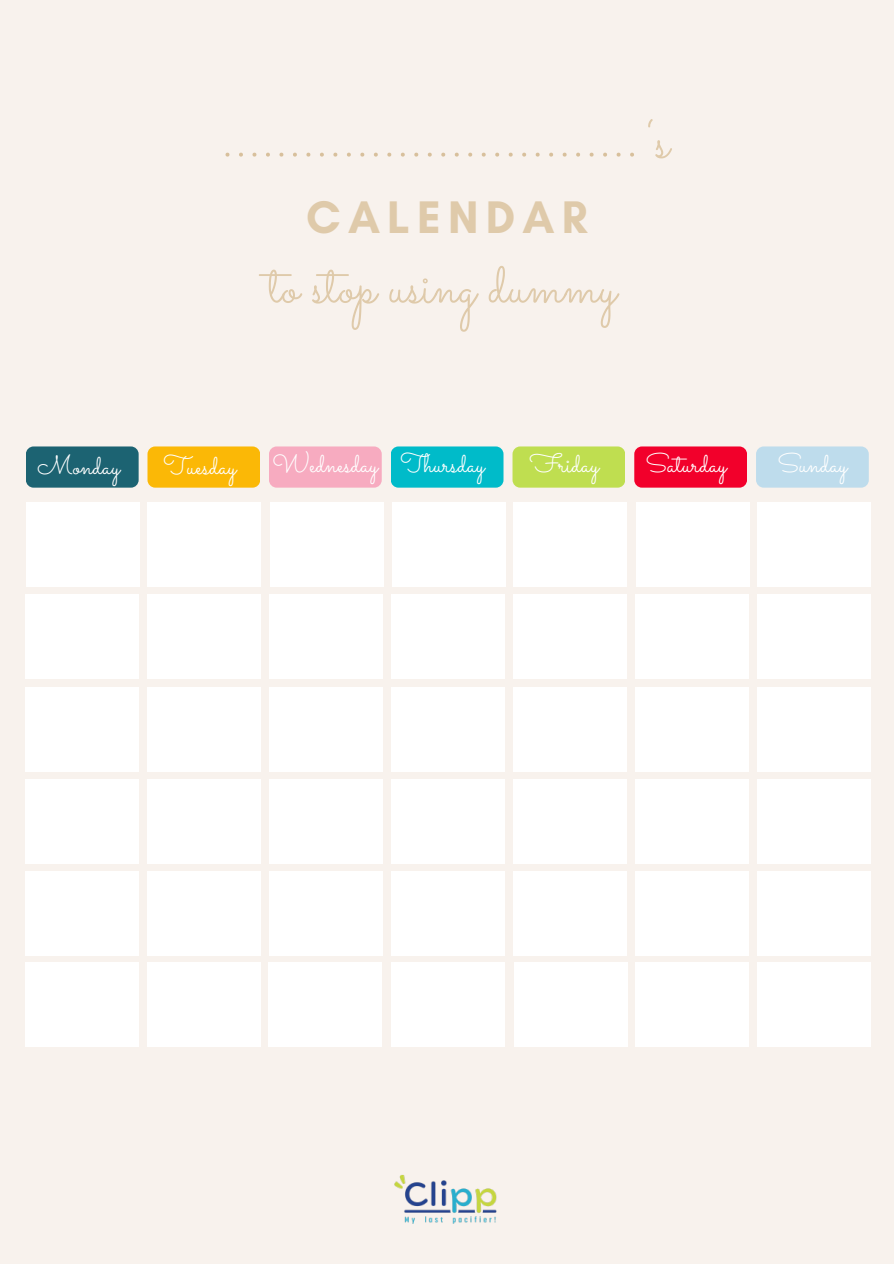
<style>
.page{position:relative;width:894px;height:1264px;background:#fff}
.page>*{position:absolute;margin:0;border:0;box-sizing:border-box;transform-origin:0 0}
.t1{font:75px "Sacramento";color:#d8c09c}
.t2{font:55.65px "Sacramento";color:#dfcaaa}
.t3{font:700 46.5px "Glacial Indifference";letter-spacing:.155em;color:#dfcaaa}
.t4{font:26.4px "Sacramento";color:#fff}
.s1{font-size:55.65px;color:#dfcaaa}
</style>
<div class="page">
<div style="left:0;top:0;width:893px;height:1263px;background:#f8f2ed"></div>
<div style="left:25px;top:594px;width:113px;height:85px;background:#fff"></div>
<div style="left:25px;top:687px;width:113px;height:84px;background:#fff"></div>
<div style="left:25px;top:779px;width:113px;height:84px;background:#fff"></div>
<div style="left:25px;top:871px;width:113px;height:84px;background:#fff"></div>
<div style="left:147px;top:594px;width:114px;height:85px;background:#fff"></div>
<div style="left:147px;top:687px;width:114px;height:84px;background:#fff"></div>
<div style="left:147px;top:779px;width:114px;height:84px;background:#fff"></div>
<div style="left:147px;top:871px;width:114px;height:84px;background:#fff"></div>
<div style="left:269px;top:594px;width:113px;height:85px;background:#fff"></div>
<div style="left:269px;top:687px;width:113px;height:84px;background:#fff"></div>
<div style="left:269px;top:779px;width:113px;height:84px;background:#fff"></div>
<div style="left:269px;top:871px;width:113px;height:84px;background:#fff"></div>
<div style="left:391px;top:594px;width:113px;height:85px;background:#fff"></div>
<div style="left:391px;top:687px;width:113px;height:84px;background:#fff"></div>
<div style="left:391px;top:779px;width:113px;height:84px;background:#fff"></div>
<div style="left:391px;top:871px;width:113px;height:84px;background:#fff"></div>
<div style="left:513px;top:594px;width:113px;height:85px;background:#fff"></div>
<div style="left:513px;top:687px;width:113px;height:84px;background:#fff"></div>
<div style="left:513px;top:779px;width:113px;height:84px;background:#fff"></div>
<div style="left:513px;top:871px;width:113px;height:84px;background:#fff"></div>
<div style="left:635px;top:594px;width:113px;height:85px;background:#fff"></div>
<div style="left:635px;top:687px;width:113px;height:84px;background:#fff"></div>
<div style="left:635px;top:779px;width:113px;height:84px;background:#fff"></div>
<div style="left:635px;top:871px;width:113px;height:84px;background:#fff"></div>
<div style="left:757px;top:502px;width:113px;height:85px;background:#fff"></div>
<div style="left:757px;top:594px;width:113px;height:85px;background:#fff"></div>
<div style="left:757px;top:687px;width:113px;height:84px;background:#fff"></div>
<div style="left:757px;top:779px;width:113px;height:84px;background:#fff"></div>
<div style="left:757px;top:871px;width:113px;height:84px;background:#fff"></div>
<div style="left:25px;top:962px;width:113px;height:85px;background:#fff"></div>
<div style="left:147px;top:962px;width:114px;height:85px;background:#fff"></div>
<div style="left:26px;top:446px;width:113px;height:41px;background:#1c6372;border-radius:8px"></div>
<div style="left:268px;top:962px;width:113px;height:85px;background:#fff"></div>
<div style="left:391px;top:962px;width:114px;height:85px;background:#fff"></div>
<div style="left:514px;top:962px;width:113px;height:85px;background:#fff"></div>
<div style="left:635px;top:962px;width:113px;height:85px;background:#fff"></div>
<div style="left:757px;top:962px;width:113px;height:85px;background:#fff"></div>
<div style="left:147px;top:502px;width:114px;height:85px;background:#fff"></div>
<div style="left:270px;top:502px;width:113px;height:85px;background:#fff"></div>
<div style="left:392px;top:502px;width:113px;height:85px;background:#fff"></div>
<div style="left:513px;top:502px;width:113px;height:85px;background:#fff"></div>
<div style="left:635px;top:502px;width:114px;height:85px;background:#fff"></div>
<div style="left:26px;top:502px;width:113px;height:85px;background:#fff"></div>
<div style="left:147px;top:446px;width:113px;height:41px;background:#fbb806;border-radius:8px"></div>
<div style="left:269px;top:446px;width:112px;height:41px;background:#f7abc0;border-radius:8px"></div>
<div style="left:390px;top:446px;width:113px;height:41px;background:#00bbc9;border-radius:8px"></div>
<div style="left:512px;top:446px;width:113px;height:41px;background:#bfde50;border-radius:8px"></div>
<div style="left:634px;top:446px;width:112px;height:41px;background:#f2002b;border-radius:8px"></div>
<div style="left:755px;top:446px;width:113px;height:41px;background:#bedcec;border-radius:8px"></div>
<img style="left:394px;top:1175px;width:103px;height:48px">
<h1 class="t1" style="left:221px;top:86px;width:449px">............................... <span class="s1">‘s</span></h1>
<h3 class="t3" style="left:306px;top:188px;width:282px">CALENDAR</h3>
<h2 class="t2" style="left:268px;top:250px;width:349px">to stop using dummy</h2>
<p class="t4" style="left:38px;top:449px;width:84px">Monday</p>
<p class="t4" style="left:163px;top:449px;width:74px">Tuesday</p>
<p class="t4" style="left:272px;top:447px;width:213px">Wednesday Thursday</p>
<p class="t4" style="left:529px;top:447px;width:71px">Friday</p>
<p class="t4" style="left:645px;top:447px;width:83px">Saturday</p>
<p class="t4" style="left:777px;top:447px;width:71px">Sunday</p>
</div>
